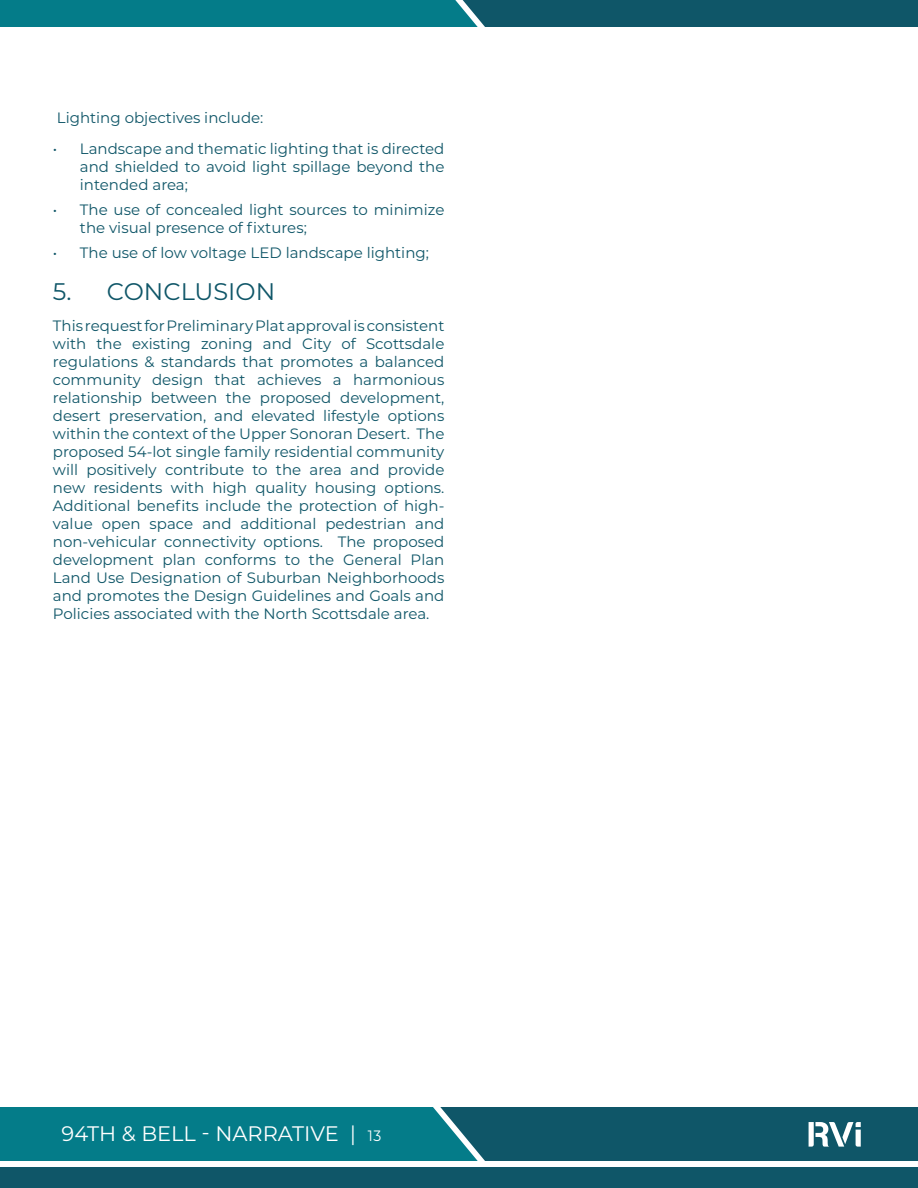
<style>
.page{position:relative;width:918px;height:1188px;background:#fff}
.page>*{position:absolute;margin:0;border:0;box-sizing:border-box;transform-origin:0 0}
.t1{font:24px "Montserrat";color:#0f5668}
.t2{font:21px "Montserrat";color:#fff}
.t3{font:15px/18px "Montserrat";color:#0f5668;text-align:justify}
.s1{font-size:15px}
</style>
<div class="page">
<svg style="left:0;top:0;width:918px;height:27px;background:#0b6a7a"></svg>
<div style="left:0;top:1167px;width:918px;height:21px;background:#0f5668"></div>
<svg style="left:0;top:1107px;width:918px;height:54px;background:#0e6c7b"></svg>
<p class="t3" style="left:57px;top:108px;width:208px">Lighting objectives include:</p>
<p class="t3" style="left:80px;top:139px;width:366px;text-indent:-27px">• Landscape and thematic lighting that is directed and shielded to avoid light spillage beyond the intended area;</p>
<p class="t3" style="left:80px;top:200px;width:366px;text-indent:-27px">• The use of concealed light sources to minimize the visual presence of fixtures;</p>
<p class="t3" style="left:53px;top:243px;width:378px">• The use of low voltage LED landscape lighting;</p>
<p class="t1" style="left:53px;top:275px;width:224px">5. CONCLUSION</p>
<p class="t3" style="left:53px;top:316px;width:393px">This request for Preliminary Plat approval is consistent with the existing zoning and City of Scottsdale regulations &amp; standards that promotes a balanced community design that achieves a harmonious relationship between the proposed development, desert preservation, and elevated lifestyle options within the context of the Upper Sonoran Desert. The proposed 54-lot single family residential community will positively contribute to the area and provide new residents with high quality housing options.<br>Additional benefits include the protection of high&shy;value open space and additional pedestrian and non-vehicular connectivity options. The proposed development plan conforms to the General Plan Land Use Designation of Suburban Neighborhoods and promotes the Design Guidelines and Goals and Policies associated with the North Scottsdale area.</p>
<h2 class="t2" style="left:62px;top:1119px;width:321px">94TH &amp; BELL - NARRATIVE | <span class="s1">13</span></h2>
</div>
